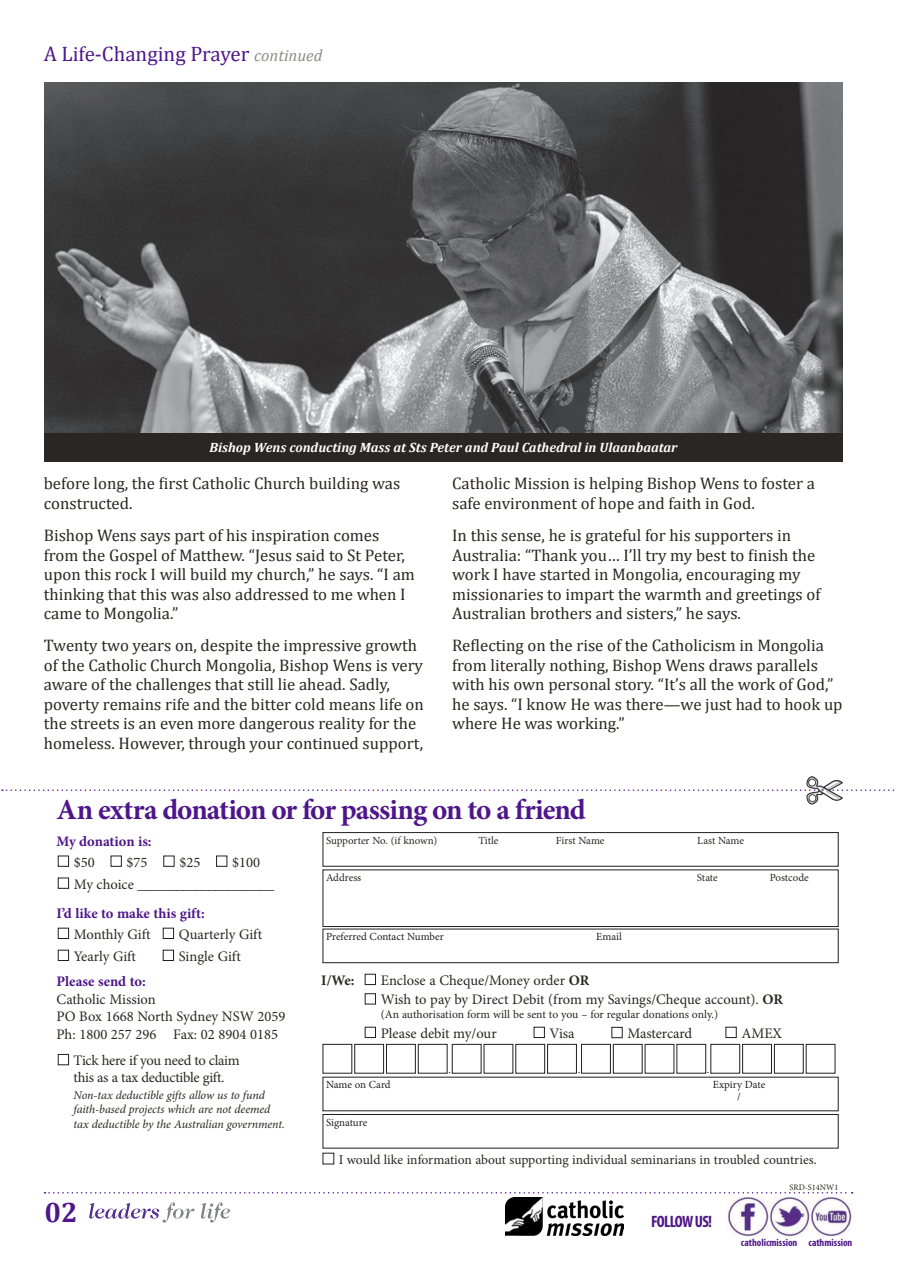
<style>
.page{position:relative;width:898px;height:1267px;background:#fff}
.page>*{position:absolute;margin:0;border:0;box-sizing:border-box;transform-origin:0 0}
.t1{font:700 29.1px "Minion Pro";letter-spacing:-.035em;color:#4e168a}
.t2{font:700 28.2px "Cambria";color:#4e168a}
._3__Text{font:21px "Cambria";color:#4e168a}
._3__Text-2{font:16.8px/19.5px "Cambria";color:#2a2623}
._3__Text-3{font:700 condensed 16.5px "Myriad Pro";letter-spacing:-.04em;color:#4e168a}
.t3{font:14.55px/17.4px "Minion Pro";letter-spacing:-.005em;color:#2a2623}
.t4{font:700 14.55px "Minion Pro";color:#4e168a}
.t5{font:700 14.55px "Minion Pro";color:#2a2623}
.t6{font:13.5px "Minion Pro";color:#2a2623}
._3__Text-4{font:italic 700 13.5px "Cambria";color:#fff}
.t7{font:italic 12px/14.4px "Minion Pro";letter-spacing:-.005em;color:#2a2623}
.t8{font:11.7px "Minion Pro";letter-spacing:-.005em;color:#2a2623}
.t9{font:10.95px "Minion Pro";letter-spacing:-.005em;color:#2a2623}
.t10{font:10.95px/11.7px "Minion Pro";letter-spacing:-.005em;color:#231f20;text-align:center}
._3__Text-5{font:700 condensed 10.5px "Myriad Pro";color:#4e168a}
.t11{font:8.4px "Minion Pro";color:#2a2623}
.s1{font-style:italic;font-size:16.5px;color:#8e8a88}
.s2{font-weight:700;color:#4e168a}
.s3{font-weight:700}
</style>
<div class="page">
<div style="left:322px;top:832px;width:516px;height:34px;border:1px solid #231f20"></div>
<div style="left:322px;top:870px;width:516px;height:57px;border:1px solid #231f20"></div>
<div style="left:322px;top:929px;width:516px;height:34px;border:1px solid #231f20"></div>
<div style="left:365px;top:974px;width:10px;height:11px;border:1px solid #231f20"></div>
<div style="left:365px;top:993px;width:10px;height:11px;border:1px solid #231f20"></div>
<div style="left:365px;top:1027px;width:10px;height:11px;border:1px solid #231f20"></div>
<div style="left:533px;top:1027px;width:11px;height:11px;border:1px solid #231f20"></div>
<div style="left:611px;top:1027px;width:11px;height:11px;border:1px solid #231f20"></div>
<div style="left:725px;top:1027px;width:11px;height:11px;border:1px solid #231f20"></div>
<div style="left:354px;top:1044px;width:29px;height:29px;border:1px solid #231f20"></div>
<div style="left:386px;top:1044px;width:29px;height:29px;border:1px solid #231f20"></div>
<div style="left:418px;top:1044px;width:29px;height:29px;border:1px solid #231f20"></div>
<div style="left:452px;top:1044px;width:29px;height:29px;border:1px solid #231f20"></div>
<div style="left:547px;top:1044px;width:29px;height:29px;border:1px solid #231f20"></div>
<div style="left:581px;top:1044px;width:29px;height:29px;border:1px solid #231f20"></div>
<div style="left:613px;top:1044px;width:29px;height:29px;border:1px solid #231f20"></div>
<div style="left:742px;top:1044px;width:29px;height:29px;border:1px solid #231f20"></div>
<div style="left:773px;top:1044px;width:30px;height:29px;border:1px solid #231f20"></div>
<div style="left:322px;top:1114px;width:516px;height:34px;border:1px solid #231f20"></div>
<div style="left:58px;top:856px;width:11px;height:10px;border:1px solid #231f20"></div>
<div style="left:216px;top:856px;width:11px;height:10px;border:1px solid #231f20"></div>
<div style="left:58px;top:878px;width:11px;height:10px;border:1px solid #231f20"></div>
<div style="left:58px;top:928px;width:11px;height:11px;border:1px solid #231f20"></div>
<div style="left:163px;top:928px;width:11px;height:11px;border:1px solid #231f20"></div>
<div style="left:58px;top:950px;width:11px;height:11px;border:1px solid #231f20"></div>
<div style="left:163px;top:950px;width:11px;height:11px;border:1px solid #231f20"></div>
<div style="left:58px;top:1054px;width:11px;height:11px;border:1px solid #231f20"></div>
<svg style="left:2px;top:789px;width:893px;height:2px"></svg>
<svg style="left:44px;top:1192px;width:808px;height:1px"></svg>
<svg style="left:89px;top:1202px;width:105px;height:20px"></svg>
<svg style="left:201px;top:1202px;width:29px;height:20px"></svg>
<img style="left:799px;top:776px;width:49px;height:29px">
<img style="left:727px;top:1196px;width:124px;height:42px">
<img style="left:44px;top:83px;width:798px;height:350px">
<div style="left:44px;top:433px;width:798px;height:28px;background:#2a2623"></div>
<img style="left:505px;top:1197px;width:118px;height:38px">
<p class="_3__Text" style="left:44px;top:41px;width:280px">A Life-Changing Prayer <span class="s1">continued</span></p>
<p class="_3__Text-4" style="left:209px;top:437px;width:469px">Bishop Wens conducting Mass at Sts Peter and Paul Cathedral in Ulaanbaatar</p>
<p class="_3__Text-2" style="left:44px;top:474px;width:358px">before long, the first Catholic Church building was constructed.</p>
<p class="_3__Text-2" style="left:44px;top:525px;width:372px">Bishop Wens says part of his inspiration comes from the Gospel of Matthew. “Jesus said to St Peter, upon this rock I will build my church,” he says. “I am thinking that this was also addressed to me when I came to Mongolia.”</p>
<p class="_3__Text-2" style="left:44px;top:636px;width:381px">Twenty two years on, despite the impressive growth of the Catholic Church Mongolia, Bishop Wens is very aware of the challenges that still lie ahead. Sadly, poverty remains rife and the bitter cold means life on the streets is an even more dangerous reality for the homeless. However, through your continued support,</p>
<p class="_3__Text-2" style="left:452px;top:474px;width:364px">Catholic Mission is helping Bishop Wens to foster a safe environment of hope and faith in God.</p>
<p class="_3__Text-2" style="left:452px;top:526px;width:369px">In this sense, he is grateful for his supporters in Australia: “Thank you… I’ll try my best to finish the work I have started in Mongolia, encouraging my missionaries to impart the warmth and greetings of Australian brothers and sisters,” he says.</p>
<p class="_3__Text-2" style="left:452px;top:636px;width:392px">Reflecting on the rise of the Catholicism in Mongolia from literally nothing, Bishop Wens draws parallels with his own personal story. “It’s all the work of God,” he says. “I know He was there—we just had to hook up where He was working.”</p>
<h1 class="t1" style="left:56px;top:789px;width:530px">An extra donation or for passing on to a friend</h1>
<p class="t4" style="left:56px;top:831px;width:96px">My donation is:</p>
<p class="t3" style="left:74px;top:853px;width:22px">$50</p>
<p class="t3" style="left:126px;top:853px;width:22px">$75</p>
<p class="t3" style="left:179px;top:853px;width:22px">$25</p>
<p class="t3" style="left:232px;top:853px;width:29px">$100</p>
<p class="t3" style="left:74px;top:875px;width:202px">My choice _____________________</p>
<p class="t4" style="left:56px;top:903px;width:150px">I’d like to make this gift:</p>
<p class="t3" style="left:74px;top:925px;width:78px">Monthly Gift</p>
<p class="t3" style="left:179px;top:925px;width:85px">Quarterly Gift</p>
<p class="t3" style="left:74px;top:947px;width:64px">Yearly Gift</p>
<p class="t3" style="left:179px;top:947px;width:63px">Single Gift</p>
<p class="t3" style="left:56px;top:973px;width:230px"><span class="s2">Please send to:<br></span>Catholic Mission<br>PO Box 1668 North Sydney NSW 2059<br>Ph: 1800 257 296 Fax: 02 8904 0185</p>
<p class="t3" style="left:74px;top:1052px;width:167px">Tick here if you need to claim this as a tax deductible gift.</p>
<p class="t7" style="left:73px;top:1088px;width:213px">Non-tax deductible gifts allow us to fund faith-based projects which are not deemed tax deductible by the Australian government.</p>
<p class="t9" style="left:326px;top:833px;width:113px">Supporter No. (if known)</p>
<p class="t9" style="left:478px;top:833px;width:22px">Title</p>
<p class="t9" style="left:555px;top:833px;width:50px">First Name</p>
<p class="t9" style="left:697px;top:833px;width:48px">Last Name</p>
<p class="t9" style="left:326px;top:870px;width:37px">Address</p>
<p class="t9" style="left:696px;top:870px;width:22px">State</p>
<p class="t9" style="left:769px;top:870px;width:41px">Postcode</p>
<p class="t10" style="left:326px;top:931px;width:119px">Preferred Contact Number</p>
<p class="t10" style="left:596px;top:931px;width:27px">Email</p>
<p class="t5" style="left:321px;top:970px;width:35px">I/We:</p>
<p class="t3" style="left:380px;top:971px;width:210px">Enclose a Cheque/Money order <span class="s3">OR</span></p>
<p class="t3" style="left:380px;top:991px;width:403px">Wish to pay by Direct Debit (from my Savings/Cheque account). <span class="s3">OR</span></p>
<p class="t8" style="left:380px;top:1007px;width:339px">(An authorisation form will be sent to you – for regular donations only.)</p>
<p class="t3" style="left:380px;top:1024px;width:117px">Please debit my/our</p>
<p class="t3" style="left:549px;top:1024px;width:26px">Visa</p>
<p class="t3" style="left:627px;top:1024px;width:66px">Mastercard</p>
<p class="t3" style="left:741px;top:1024px;width:42px">AMEX</p>
<p class="t8" style="left:448px;top:1061px;width:4px">.</p>
<p class="t8" style="left:577px;top:1061px;width:4px">.</p>
<p class="t8" style="left:706px;top:1061px;width:4px">.</p>
<p class="t10" style="left:326px;top:1079px;width:66px">Name on Card</p>
<p class="t10" style="left:712px;top:1079px;width:54px">Expiry Date /</p>
<p class="t10" style="left:326px;top:1116px;width:43px">Signature</p>
<p class="t6" style="left:338px;top:1151px;width:479px">I would like information about supporting individual seminarians in troubled countries.</p>
<h2 class="t2" style="left:44px;top:1193px;width:35px">02</h2>
<p class="_3__Text-3" style="left:650px;top:1211px;width:62px">FOLLOW US!</p>
<p class="t11" style="left:789px;top:1182px;width:50px">SRD-S14NW1</p>
<p class="_3__Text-5" style="left:740px;top:1235px;width:58px">catholicmission</p>
<p class="_3__Text-5" style="left:808px;top:1235px;width:45px">cathmission</p>
</div>
